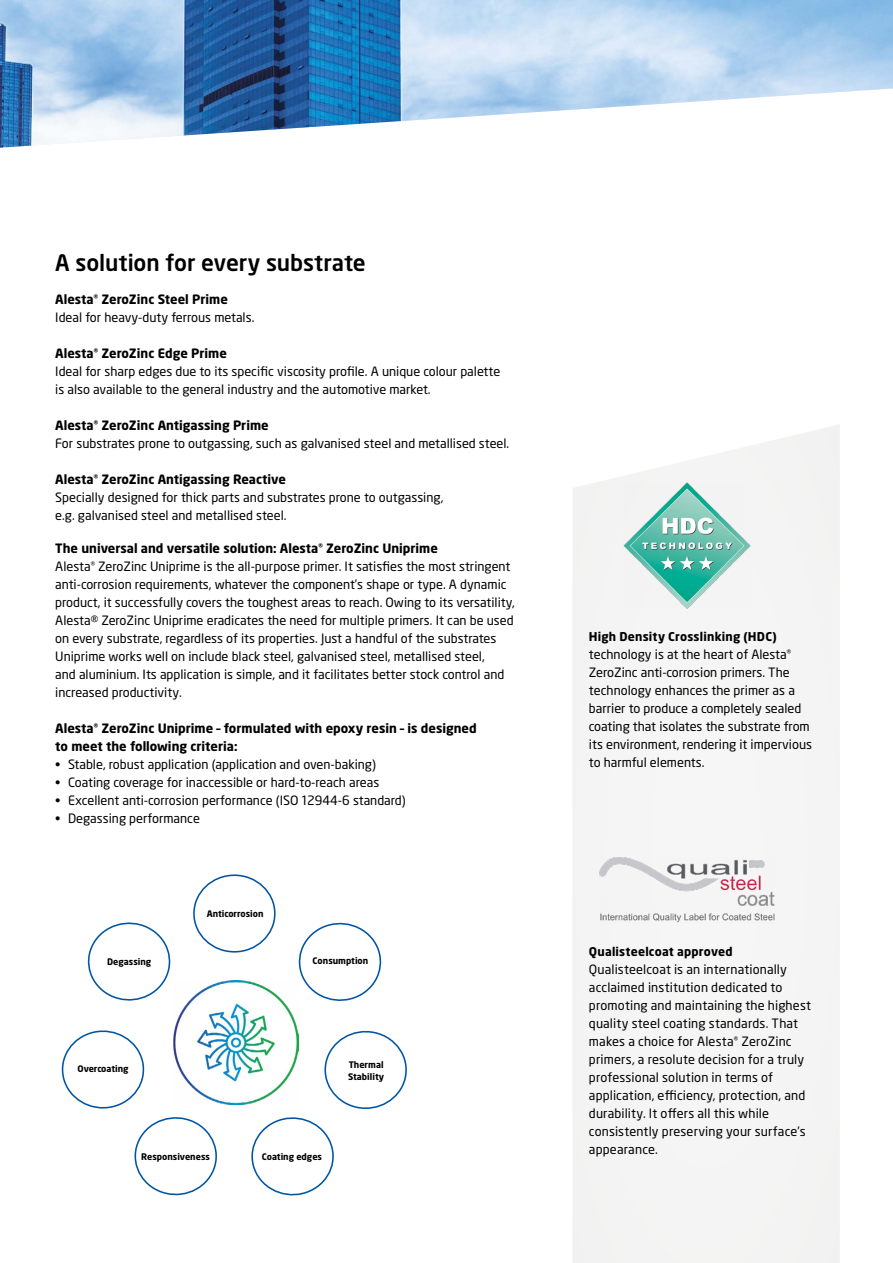
<style>
.page{position:relative;width:893px;height:1263px;background:#fff}
.page>*{position:absolute;margin:0;border:0;box-sizing:border-box;transform-origin:0 0}
.t1{font:500 22.5px "Neo Sans Pro";color:#000}
.t2{font:12.75px/18px "Neo Sans Pro";color:#000}
.t3{font:700 12.75px/18px "Neo Sans Pro";color:#000}
.t4{font:700 12px "Neo Sans Pro";letter-spacing:.015em;color:#000}
.t5{font:700 8.85px/12.6px "Neo Sans Pro";color:#000}
.s1{font-weight:700}
</style>
<div class="page">
<div style="left:573px;top:425px;width:267px;height:838px;background:#f4f4f4"></div>
<img style="left:0;top:0;width:893px;height:148px">
<img style="left:623px;top:482px;width:128px;height:127px">
<img style="left:599px;top:857px;width:176px;height:65px">
<div style="left:193px;top:874px;width:83px;height:78px;border:2px solid #0055a3;border-radius:50%"></div>
<svg style="left:298px;top:922px;width:84px;height:79px"></svg>
<svg style="left:246px;top:1030px;width:161px;height:166px"></svg>
<svg style="left:61px;top:1030px;width:156px;height:166px"></svg>
<svg style="left:87px;top:922px;width:84px;height:79px"></svg>
<img style="left:174px;top:980px;width:125px;height:124px">
<h1 class="t1" style="left:55px;top:248px;width:312px">A solution for every substrate</h1>
<p class="t2" style="left:55px;top:290px;width:201px"><span class="s1">Alesta</span><sup>®</sup> <span class="s1">ZeroZinc Steel Prime<br></span>Ideal for heavy-duty ferrous metals.</p>
<p class="t2" style="left:55px;top:344px;width:447px"><span class="s1">Alesta</span><sup>®</sup> <span class="s1">ZeroZinc Edge Prime<br></span>Ideal for sharp edges due to its specific viscosity profile. A unique colour palette is also available to the general industry and the automotive market.</p>
<p class="t2" style="left:55px;top:416px;width:456px"><span class="s1">Alesta</span><sup>®</sup> <span class="s1">ZeroZinc Antigassing Prime<br></span>For substrates prone to outgassing, such as galvanised steel and metallised steel.</p>
<p class="t2" style="left:55px;top:470px;width:390px"><span class="s1">Alesta</span><sup>®</sup> <span class="s1">ZeroZinc Antigassing Reactive<br></span>Specially designed for thick parts and substrates prone to outgassing, e.g. galvanised steel and metallised steel.</p>
<p class="t2" style="left:55px;top:539px;width:461px"><span class="s1">The universal and versatile solution: Alesta</span><sup>®</sup> <span class="s1">ZeroZinc Uniprime<br></span>Alesta<sup>®</sup> ZeroZinc Uniprime is the all-purpose primer. It satisfies the most stringent anti-corrosion requirements, whatever the component’s shape or type. A dynamic product, it successfully covers the toughest areas to reach. Owing to its versatility, Alesta® ZeroZinc Uniprime eradicates the need for multiple primers. It can be used on every substrate, regardless of its properties. Just a handful of the substrates Uniprime works well on include black steel, galvanised steel, metallised steel,<br>and aluminium. Its application is simple, and it facilitates better stock control and increased productivity.</p>
<p class="t3" style="left:55px;top:719px;width:423px">Alesta<sup>®</sup> ZeroZinc Uniprime – formulated with epoxy resin – is designed to meet the following criteria:</p>
<p class="t2" style="left:55px;top:755px;width:322px">• Stable, robust application (application and oven-baking)</p>
<p class="t2" style="left:55px;top:773px;width:326px">• Coating coverage for inaccessible or hard-to-reach areas</p>
<p class="t2" style="left:55px;top:791px;width:352px">• Excellent anti-corrosion performance (ISO 12944-6 standard)</p>
<p class="t2" style="left:55px;top:809px;width:146px">• Degassing performance</p>
<p class="t5" style="left:207px;top:907px;width:58px">Anticorrosion</p>
<p class="t5" style="left:107px;top:955px;width:46px">Degassing</p>
<p class="t5" style="left:313px;top:954px;width:57px">Consumption</p>
<p class="t5" style="left:77px;top:1062px;width:53px">Overcoating</p>
<p class="t5" style="left:141px;top:1150px;width:70px">Responsiveness</p>
<p class="t5" style="left:348px;top:1058px;width:37px">Thermal<br>Stability</p>
<p class="t5" style="left:262px;top:1150px;width:62px">Coating edges</p>
<p class="t4" style="left:589px;top:629px;width:189px">High Density Crosslinking (HDC)</p>
<p class="t2" style="left:589px;top:645px;width:225px">technology is at the heart of Alesta<sup>® </sup>ZeroZinc anti-corrosion primers. The technology enhances the primer as a barrier to produce a completely sealed coating that isolates the substrate from its environment, rendering it impervious to harmful elements.</p>
<p class="t4" style="left:589px;top:944px;width:145px">Qualisteelcoat approved</p>
<p class="t2" style="left:589px;top:960px;width:224px">Qualisteelcoat is an internationally acclaimed institution dedicated to promoting and maintaining the highest quality steel coating standards. That makes a choice for Alesta<sup>®</sup> ZeroZinc primers, a resolute decision for a truly professional solution in terms of application, efficiency, protection, and durability. It offers all this while consistently preserving your surface’s appearance.</p>
</div>
